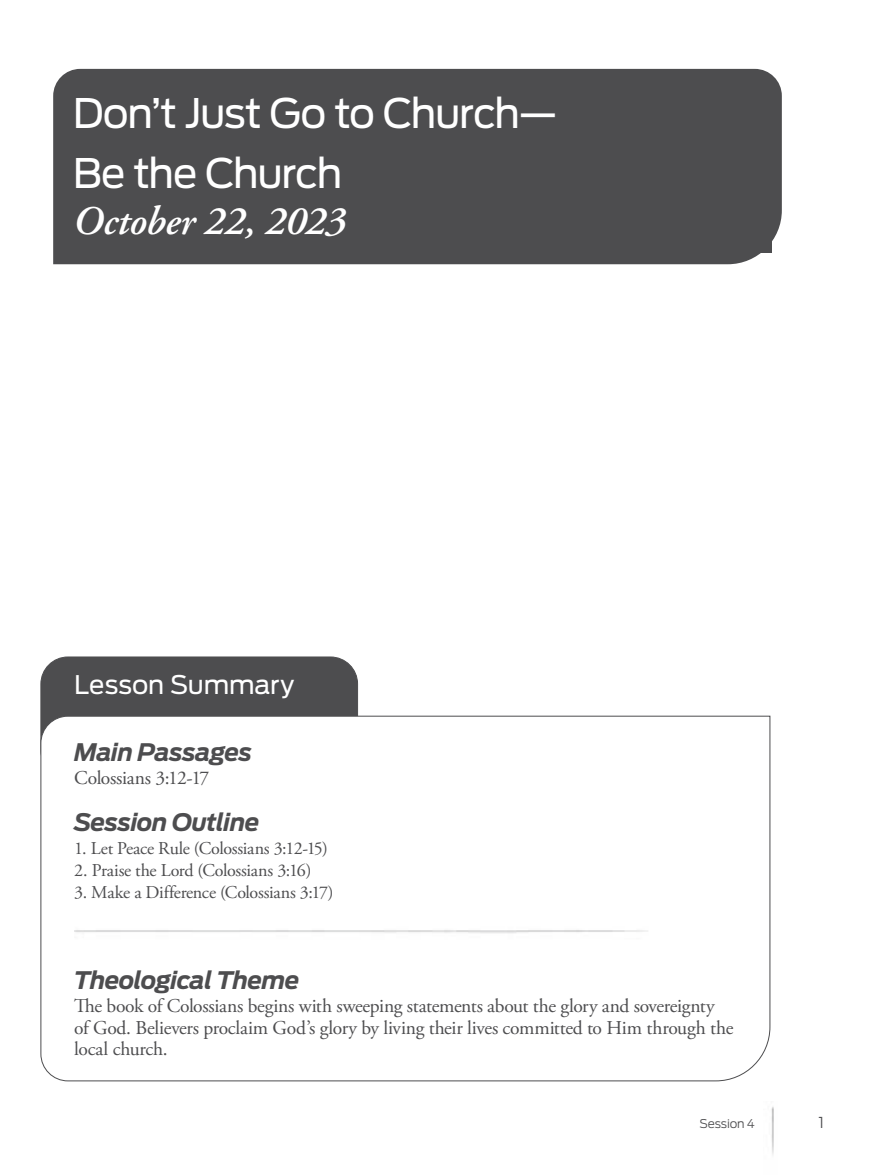
<style>
.page{position:relative;width:878px;height:1175px;background:#fff}
.page>*{position:absolute;margin:0;border:0;box-sizing:border-box;transform-origin:0 0}
.t1{font:40.5px/60px "Antenna";letter-spacing:-.03em;color:#fff}
.t2{font:italic 600 40.5px "Adobe Garamond Pro";letter-spacing:-.01em;color:#fff}
.t3{font:25.5px "Antenna";letter-spacing:-.005em;color:#fff}
.t4{font:italic 700 24px "Antenna";letter-spacing:-.025em;color:#4d4d4f}
.t5{font:19.5px/21.8px "Adobe Garamond Pro";letter-spacing:-.015em;color:#4d4d4f}
.t6{font:18px "Adobe Garamond Pro";letter-spacing:-.015em;color:#4d4d4f}
.t7{font:300 15px "Antenna";color:#4d4d4f}
.t8{font:300 12px "Antenna";letter-spacing:-.01em;color:#4d4d4f}
</style>
<div class="page">
<img style="left:771px;top:1107px;width:3px;height:48px">
<div style="left:41px;top:657px;width:316px;height:120px;background:#4d4d4f;border-radius:27px"></div>
<div style="left:53px;top:69px;width:728px;height:195px;background:#4d4d4f"></div>
<svg style="left:40px;top:715px;width:730px;height:366px"></svg>
<div style="left:73px;top:100px;width:698px;height:152px;background:#4d4d4f"></div>
<img style="left:74px;top:916px;width:645px;height:25px">
<h1 class="t1" style="left:73px;top:83px;width:485px">Don’t Just Go to Church—<br>Be the Church</h1>
<h1 class="t2" style="left:73px;top:198px;width:275px">October 22, 2023</h1>
<h2 class="t3" style="left:74px;top:669px;width:221px">Lesson Summary</h2>
<p class="t4" style="left:74px;top:737px;width:179px">Main Passages</p>
<p class="t5" style="left:74px;top:767px;width:136px">Colossians 3:12-17</p>
<p class="t4" style="left:74px;top:808px;width:187px">Session Outline</p>
<p class="t6" style="left:74px;top:837px;width:255px">1. Let Peace Rule (Colossians 3:12-15)</p>
<p class="t6" style="left:74px;top:859px;width:239px">2. Praise the Lord (Colossians 3:16)</p>
<p class="t6" style="left:74px;top:881px;width:261px">3. Make a Difference (Colossians 3:17)</p>
<p class="t4" style="left:74px;top:965px;width:227px">Theological Theme</p>
<p class="t5" style="left:74px;top:995px;width:660px">The book of Colossians begins with sweeping statements about the glory and sovereignty of God. Believers proclaim God’s glory by living their lives committed to Him through the local church.</p>
<p class="t8" style="left:699px;top:1116px;width:57px">Session 4</p>
<p class="t7" style="left:818px;top:1113px;width:7px">1</p>
</div>
